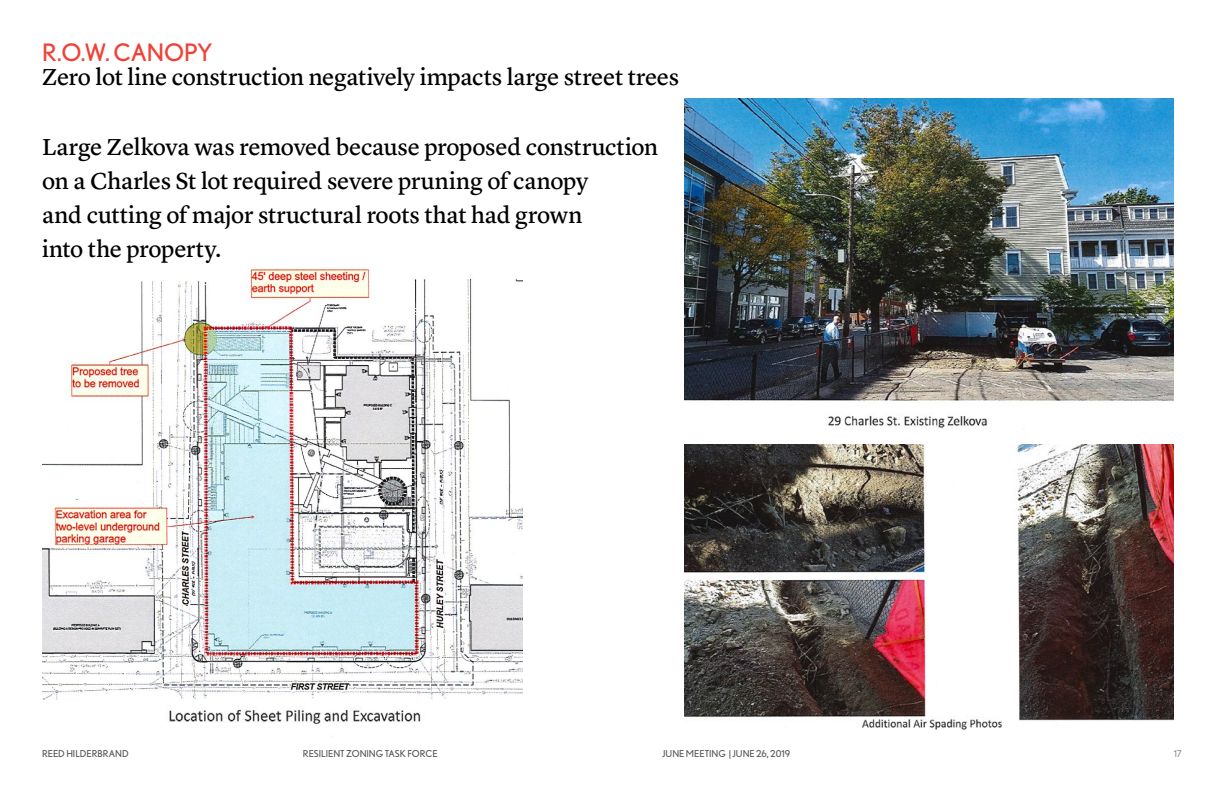
<style>
.page{position:relative;width:1224px;height:792px;background:#fff}
.page>*{position:absolute;margin:0;border:0;box-sizing:border-box;transform-origin:0 0}
.t1{font:24px/34px "Lyon Text No 2";letter-spacing:-.015em;color:#000}
.t2{font:24px "Nobel";letter-spacing:-.01em;color:#ef4136}
.t3{font:9.5px "Nobel";color:#58595b}
.t4{font:9.5px "Nobel";color:#939598}
</style>
<div class="page">
<img style="left:684px;top:99px;width:490px;height:329px">
<img style="left:684px;top:444px;width:490px;height:286px">
<img style="left:42px;top:268px;width:481px;height:432px">
<img style="left:169px;top:709px;width:252px;height:15px">
<p class="t2" style="left:42px;top:39px;width:172px">R.O.W. CANOPY</p>
<p class="t1" style="left:42px;top:58px;width:639px">Zero lot line construction negatively impacts large street trees</p>
<p class="t1" style="left:42px;top:128px;width:618px">Large Zelkova was removed because proposed construction on a Charles St lot required severe pruning of canopy<br>and cutting of major structural roots that had grown<br>into the property.</p>
<p class="t3" style="left:42px;top:748px;width:88px">REED HILDERBRAND</p>
<p class="t3" style="left:303px;top:748px;width:136px">RESILIENT ZONING TASK FORCE</p>
<p class="t3" style="left:662px;top:748px;width:130px">JUNE MEETING | JUNE 26, 2019</p>
<p class="t4" style="left:1174px;top:748px;width:10px">17</p>
</div>
